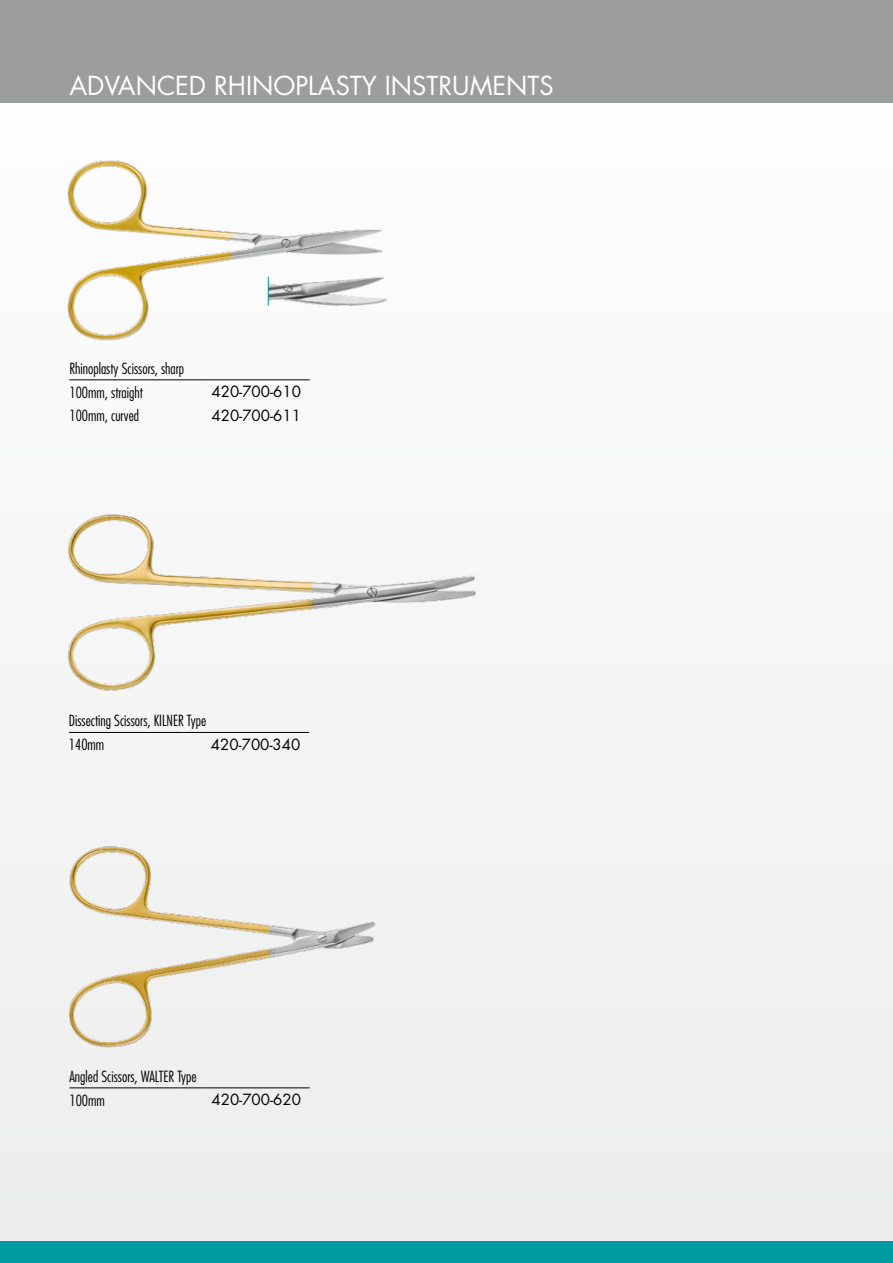
<style>
.page{position:relative;width:893px;height:1263px;background:#f5f5f5}
.page>*{position:absolute;margin:0;border:0;box-sizing:border-box;transform-origin:0 0}
.t1{font:25.5px "Futura";color:#fff}
.t2{font:300 condensed 15px/23.7px "Futura LT";color:#000}
.t3{font:15px "Futura";color:#000}
</style>
<div class="page">
<div style="left:0;top:1242px;width:893px;height:21px;background:#009aa3"></div>
<div style="left:0;top:0;width:893px;height:102px;background:#9c9d9d"></div>
<img style="left:68px;top:514px;width:408px;height:177px">
<hr style="left:69px;top:732px;width:113px;height:1px;background:#000">
<svg style="left:182px;top:732px;width:23px;height:1px"></svg>
<hr style="left:205px;top:732px;width:104px;height:1px;background:#000">
<img style="left:69px;top:846px;width:307px;height:202px">
<hr style="left:69px;top:1087px;width:114px;height:1px;background:#000">
<svg style="left:183px;top:1087px;width:23px;height:1px"></svg>
<hr style="left:206px;top:1087px;width:104px;height:1px;background:#000">
<img style="left:67px;top:160px;width:316px;height:181px">
<hr style="left:69px;top:379px;width:114px;height:1px;background:#000">
<svg style="left:183px;top:379px;width:23px;height:1px"></svg>
<hr style="left:206px;top:379px;width:104px;height:1px;background:#000">
<img style="left:268px;top:270px;width:119px;height:40px">
<svg style="left:268px;top:277px;width:1px;height:29px"></svg>
<h1 class="t1" style="left:69px;top:69px;width:486px">ADVANCED RHINOPLASTY INSTRUMENTS</h1>
<p class="t2" style="left:69px;top:356px;width:116px">Rhinoplasty Scissors, sharp<br>100mm, straight</p>
<p class="t3" style="left:212px;top:382px;width:91px">420-700-610</p>
<p class="t2" style="left:69px;top:404px;width:71px">100mm, curved</p>
<p class="t3" style="left:212px;top:406px;width:91px">420-700-611</p>
<p class="t2" style="left:69px;top:709px;width:139px">Dissecting Scissors, KILNER Type<br>140mm</p>
<p class="t3" style="left:211px;top:735px;width:91px">420-700-340</p>
<p class="t2" style="left:69px;top:1064px;width:129px">Angled Scissors, WALTER Type<br>100mm</p>
<p class="t3" style="left:212px;top:1090px;width:91px">420-700-620</p>
</div>
